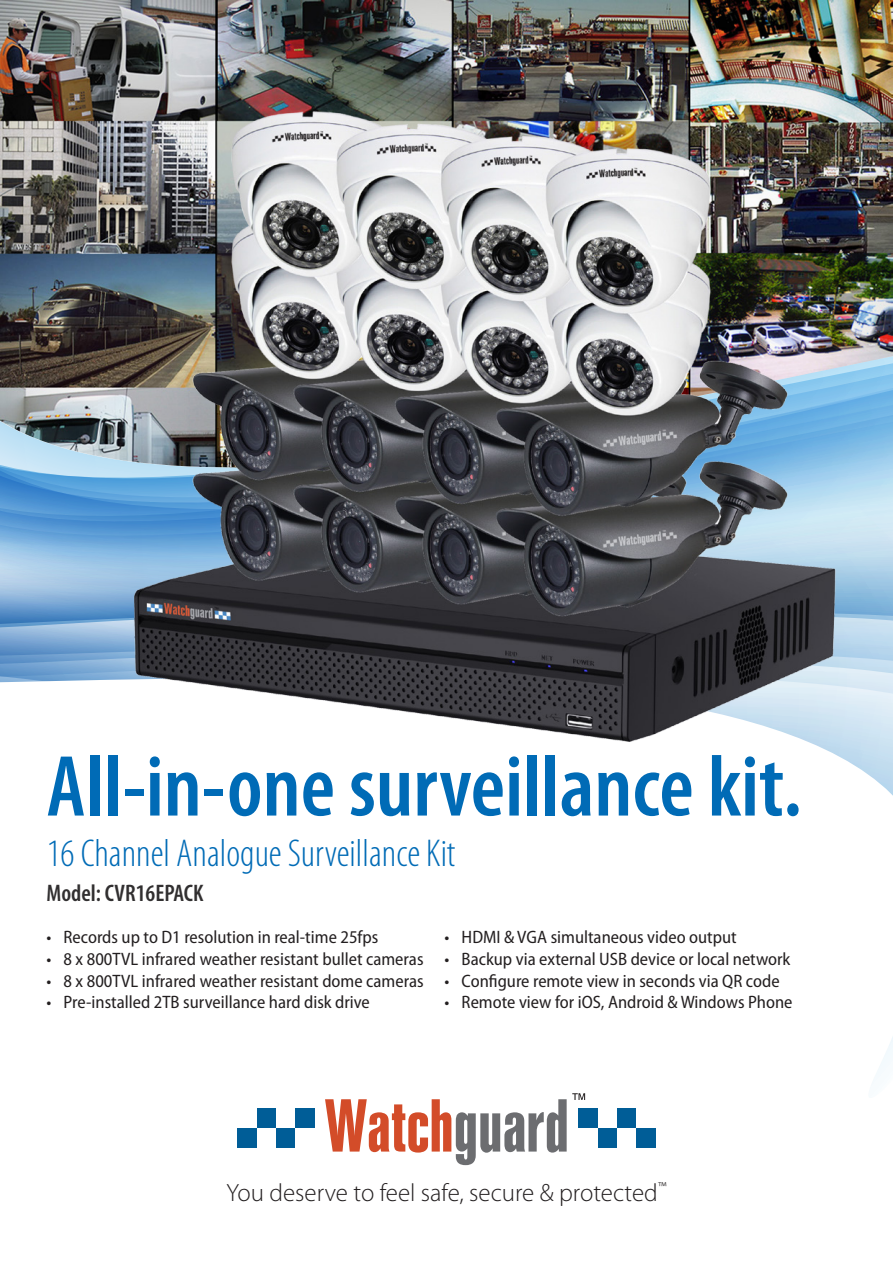
<style>
.page{position:relative;width:893px;height:1263px;background:#fff}
.page>*{position:absolute;margin:0;border:0;box-sizing:border-box;transform-origin:0 0}
.t1{font:600 condensed 87.45px "Myriad Pro";color:#006bb6}
.t2{font:300 condensed 39px "Myriad Pro";color:#006bb6}
.t3{font:300 25.05px "Myriad Pro";color:#231f20}
.t4{font:600 condensed 24px "Myriad Pro";color:#312f30}
.t5{font:semi-condensed 18px "Myriad Pro";color:#231f20}
</style>
<div class="page">
<img style="left:0;top:0;width:893px;height:90px">
<img style="left:0;top:90px;width:893px;height:475px">
<svg style="left:0;top:565px;width:893px;height:601px"></svg>
<img style="left:99px;top:105px;width:766px;height:645px">
<svg style="left:325px;top:1093px;width:260px;height:72px"></svg>
<div style="left:257px;top:1109px;width:19px;height:19px;background:#005d97"></div>
<div style="left:276px;top:1109px;width:19px;height:19px;background:#fff"></div>
<div style="left:238px;top:1109px;width:19px;height:19px;background:#fff"></div>
<div style="left:295px;top:1109px;width:19px;height:19px;background:#005d97"></div>
<div style="left:257px;top:1128px;width:19px;height:19px;background:#fff"></div>
<div style="left:276px;top:1128px;width:19px;height:19px;background:#005d97"></div>
<div style="left:238px;top:1128px;width:19px;height:19px;background:#005d97"></div>
<div style="left:295px;top:1128px;width:19px;height:19px;background:#fff"></div>
<div style="left:617px;top:1109px;width:19px;height:19px;background:#005d97"></div>
<div style="left:598px;top:1109px;width:19px;height:19px;background:#fff"></div>
<div style="left:636px;top:1109px;width:19px;height:19px;background:#fff"></div>
<div style="left:579px;top:1109px;width:19px;height:19px;background:#005d97"></div>
<div style="left:617px;top:1128px;width:19px;height:19px;background:#fff"></div>
<div style="left:598px;top:1128px;width:19px;height:19px;background:#005d97"></div>
<div style="left:636px;top:1128px;width:19px;height:19px;background:#005d97"></div>
<div style="left:579px;top:1128px;width:19px;height:19px;background:#fff"></div>
<p class="t1" style="left:47px;top:733px;width:757px">All-in-one surveillance kit.</p>
<p class="t2" style="left:47px;top:830px;width:410px">16 Channel Analogue Surveillance Kit</p>
<p class="t4" style="left:47px;top:879px;width:158px">Model: CVR16EPACK</p>
<p class="t5" style="left:47px;top:926px;width:333px">• Records up to D1 resolution in real-time 25fps</p>
<p class="t5" style="left:47px;top:948px;width:378px">• 8 x 800TVL infrared weather resistant bullet cameras</p>
<p class="t5" style="left:47px;top:969px;width:379px">• 8 x 800TVL infrared weather resistant dome cameras</p>
<p class="t5" style="left:47px;top:991px;width:325px">• Pre-installed 2TB surveillance hard disk drive</p>
<p class="t5" style="left:445px;top:926px;width:294px">• HDMI &amp; VGA simultaneous video output</p>
<p class="t5" style="left:445px;top:948px;width:347px">• Backup via external USB device or local network</p>
<p class="t5" style="left:445px;top:969px;width:336px">• Configure remote view in seconds via QR code</p>
<p class="t5" style="left:445px;top:991px;width:349px">• Remote view for iOS, Android &amp; Windows Phone</p>
<p class="t3" style="left:226px;top:1177px;width:442px">You deserve to feel safe, secure &amp; protected<sup>™</sup></p>
</div>
